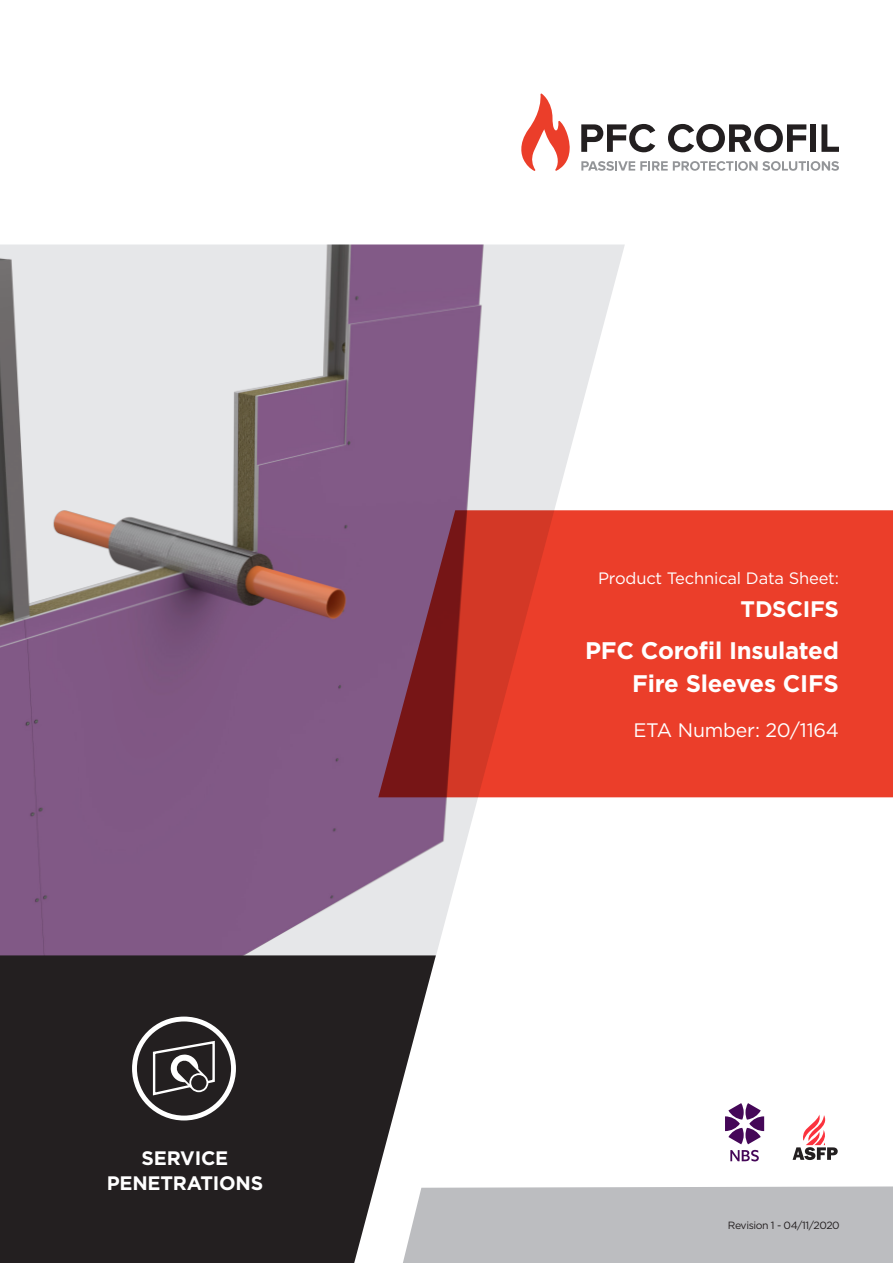
<style>
.page{position:relative;width:893px;height:1263px;background:#fff}
.page>*{position:absolute;margin:0;border:0;box-sizing:border-box;transform-origin:0 0}
.t1{font:700 24px/33px "Gotham";letter-spacing:-.01em;color:#fff;text-align:right}
.t2{font:700 22.5px "Gotham";letter-spacing:-.01em;color:#fff}
.t3{font:700 19.5px/25.8px "Gotham";letter-spacing:-.01em;color:#fff;text-align:center}
.t4{font:19.5px "Gotham";letter-spacing:-.01em;color:#fff}
.t5{font:16.5px "Gotham";letter-spacing:-.01em;color:#fff}
.t6{font:10.5px "Gotham";letter-spacing:-.04em;color:#231f20}
.s1{font-size:15px;color:#eb3e2a}
.s2{font-weight:400;font-size:15px;color:#eb3e2a}
</style>
<div class="page">
<img style="left:0;top:244px;width:625px;height:711px">
<div style="left:436px;top:1186px;width:457px;height:77px;background:#bcbdc0"></div>
<svg style="left:521px;top:94px;width:49px;height:77px"></svg>
<svg style="left:581px;top:124px;width:74px;height:28px"></svg>
<svg style="left:668px;top:124px;width:138px;height:28px"></svg>
<div style="left:810px;top:124px;width:6px;height:28px;background:#231f20"></div>
<svg style="left:821px;top:124px;width:18px;height:28px"></svg>
<svg style="left:581px;top:161px;width:258px;height:10px"></svg>
<svg style="left:378px;top:510px;width:515px;height:287px;fill:#eb3e2a"></svg>
<svg style="left:0;top:955px;width:436px;height:308px;fill:#231f20"></svg>
<svg style="left:132px;top:1016px;width:104px;height:104px"></svg>
<svg style="left:730px;top:1150px;width:29px;height:11px"></svg>
<svg style="left:725px;top:1103px;width:39px;height:41px"></svg>
<svg style="left:793px;top:1114px;width:45px;height:46px"></svg>
<p class="t3" style="left:107px;top:1144px;width:158px">SERVICE<br>PENETRATIONS</p>
<p class="t5" style="left:585px;top:569px;width:255px"><span class="s1">•</span> Product Technical Data Sheet:</p>
<p class="t2" style="left:741px;top:596px;width:100px">TDSCIFS</p>
<p class="t1" style="left:572px;top:633px;width:268px"><span class="s2">•</span> PFC Corofil Insulated<br>Fire Sleeves CIFS</p>
<p class="t4" style="left:621px;top:720px;width:220px"><span class="s1">•</span> ETA Number: 20/1164</p>
<p class="t6" style="left:728px;top:1220px;width:113px">Revision 1 - 04/11/2020</p>
</div>
